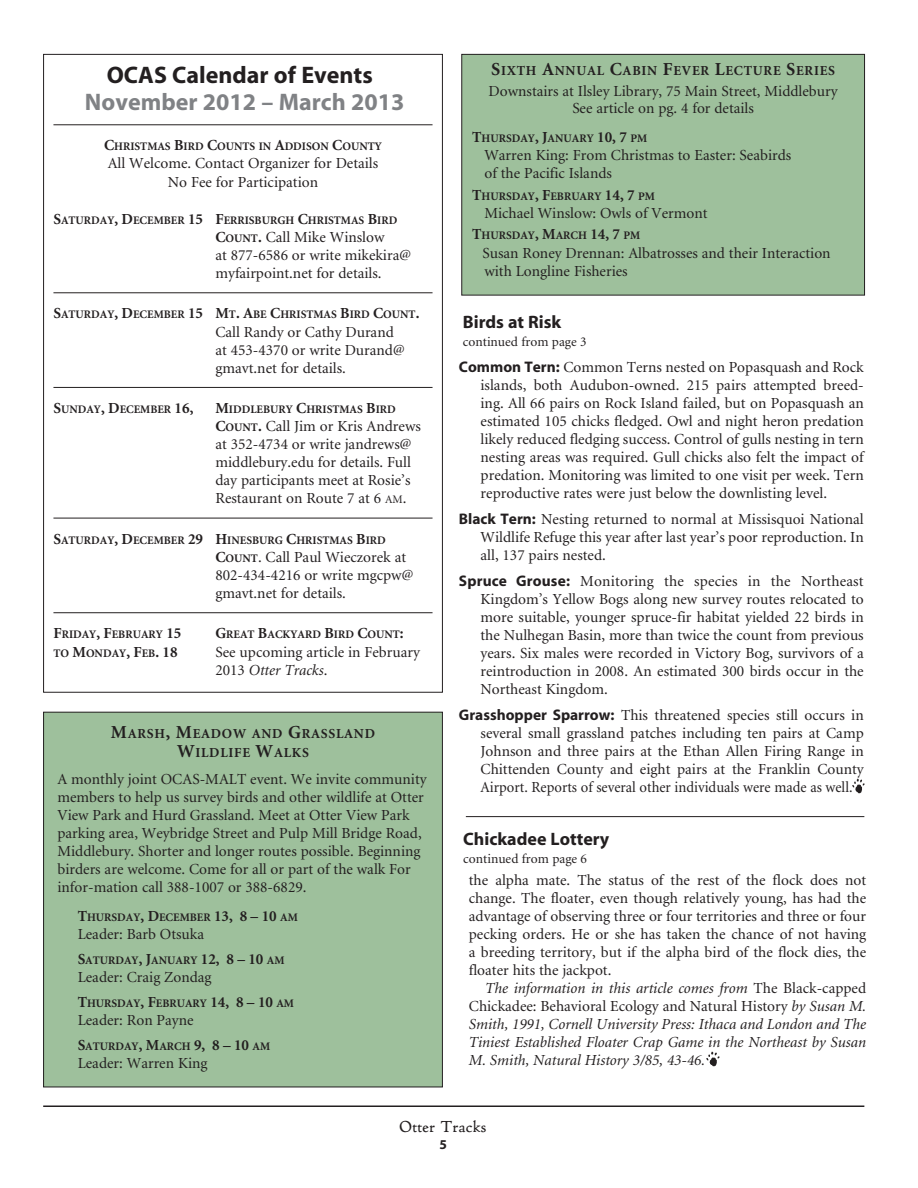
<style>
.page{position:relative;width:918px;height:1188px;background:#fff}
.page>*{position:absolute;margin:0;border:0;box-sizing:border-box;transform-origin:0 0}
.t1{font:700 24px "Myriad";color:#808285}
.t2{font:700 24px "Myriad";color:#231f20}
.t3{font:700 18px "Myriad";color:#231f20}
.t4{font:18px "Cg Cloister";color:#231f20}
.t5{font:15.3px/18px "Minion";color:#231f20}
.t6{font:italic 15.3px/18px "Minion";color:#231f20;text-align:justify}
.t7{font:700 13.8px/19.5px "Minion";letter-spacing:.055em;color:#231f20;text-align:center}
.t8{font:13.5px "Minion";color:#231f20}
.t9{font:700 13.5px "Myriad";color:#231f20}
.t10{font:700 11.55px "Minion";color:#231f20}
.s1{font-size:15.3px}
.s2{font-weight:700}
.s3{font-weight:700;font-size:11.55px}
.s4{font-size:11.55px}
.s5{font-style:italic}
.s6{font-size:18.3px}
.s7{font-family:"Myriad";font-weight:700}
.s8{font-style:normal}
</style>
<div class="page">
<hr style="left:53px;top:124px;width:380px;height:1px;background:#231f20">
<hr style="left:53px;top:292px;width:380px;height:1px;background:#231f20">
<hr style="left:53px;top:387px;width:380px;height:1px;background:#231f20">
<hr style="left:53px;top:518px;width:380px;height:1px;background:#231f20">
<hr style="left:53px;top:612px;width:380px;height:1px;background:#231f20">
<hr style="left:43px;top:1106px;width:821px;height:1px;background:#231f20">
<hr style="left:466px;top:816px;width:398px;height:1px;background:#231f20">
<div style="left:44px;top:712px;width:398px;height:375px;background:#9ec09c"></div>
<div style="left:43px;top:712px;width:400px;height:375px;border:1px solid #231f20"></div>
<div style="left:462px;top:54px;width:403px;height:241px;background:#9ec09c"></div>
<div style="left:461px;top:54px;width:404px;height:242px;border:1px solid #231f20"></div>
<img style="left:707px;top:1052px;width:12px;height:15px">
<img style="left:852px;top:779px;width:13px;height:15px">
<h1 class="t2" style="left:107px;top:63px;width:268px">OCAS Calendar of Events</h1>
<h1 class="t1" style="left:85px;top:89px;width:321px">November 2012 – March 2013</h1>
<p class="t10" style="left:104px;top:141px;width:279px"><span class="s1">C</span>HRISTMAS <span class="s1">B</span>IRD <span class="s1">C</span>OUNTS IN <span class="s1">A</span>DDISON <span class="s1">C</span>OUNTY</p>
<p class="t5" style="left:108px;top:155px;width:272px;line-height:18.5px;text-align:center">All Welcome. Contact Organizer for Details<br>No Fee for Participation</p>
<p class="t10" style="left:53px;top:214px;width:345px"><span class="s1">S</span>ATURDAY<span class="s1">, D</span>ECEMBER <span class="s1">15 F</span>ERRISBURGH <span class="s1">C</span>HRISTMAS <span class="s1">B</span>IRD</p>
<p class="t5" style="left:215px;top:229px;width:197px"><span class="s2">C</span><span class="s3">OUNT</span><span class="s2">.</span> Call Mike Winslow<br>at 877-6586 or write mikekira@ myfairpoint.net for details.</p>
<p class="t10" style="left:53px;top:309px;width:368px"><span class="s1">S</span>ATURDAY<span class="s1">, D</span>ECEMBER <span class="s1">15 M</span>T<span class="s1">. A</span>BE <span class="s1">C</span>HRISTMAS <span class="s1">B</span>IRD <span class="s1">C</span>OUNT<span class="s1">.</span></p>
<p class="t5" style="left:215px;top:324px;width:191px">Call Randy or Cathy Durand at 453-4370 or write Durand@ gmavt.net for details.</p>
<p class="t10" style="left:53px;top:403px;width:344px"><span class="s1">S</span>UNDAY<span class="s1">, D</span>ECEMBER <span class="s1">16, M</span>IDDLEBURY <span class="s1">C</span>HRISTMAS <span class="s1">B</span>IRD</p>
<p class="t5" style="left:215px;top:418px;width:207px"><span class="s2">C</span><span class="s3">OUNT</span><span class="s2">.</span> Call Jim or Kris Andrews at 352-4734 or write jandrews@ middlebury.edu for details. Full day participants meet at Rosie’s<br>Restaurant on Route 7 at 6 <span class="s4">am</span>.</p>
<p class="t10" style="left:53px;top:534px;width:334px"><span class="s1">S</span>ATURDAY<span class="s1">, D</span>ECEMBER <span class="s1">29 H</span> INESBURG <span class="s1">C</span>HRISTMAS <span class="s1">B</span>IRD</p>
<p class="t5" style="left:215px;top:549px;width:199px"><span class="s2">C</span><span class="s3">OUNT</span>. Call Paul Wieczorek at<br>802-434-4216 or write mgcpw@ gmavt.net for details.</p>
<p class="t10" style="left:53px;top:629px;width:153px"><span class="s1">F</span>RIDAY<span class="s1">, F</span>EBRUARY <span class="s1">15 G</span></p>
<p class="t10" style="left:226px;top:629px;width:179px">REAT <span class="s1">B</span>ACKYARD <span class="s1">B</span>IRD <span class="s1">C</span>OUNT<span class="s1">:</span></p>
<p class="t10" style="left:53px;top:647px;width:126px">TO <span class="s1">M</span>ONDAY<span class="s1">, F</span>EB<span class="s1">. 18</span></p>
<p class="t5" style="left:215px;top:643px;width:206px">See upcoming article in February<br>2013 <span class="s5">Otter Tracks</span>.</p>
<p class="t7" style="left:111px;top:724px;width:266px"><span class="s6">M</span>ARSH<span class="s6">, M</span>EADOW AND <span class="s6">G</span>RASSLAND<br><span class="s6">W</span>ILDLIFE <span class="s6">W</span>ALKS</p>
<p class="t5" style="left:57px;top:771px;width:371px">A monthly joint OCAS-MALT event. We invite community members to help us survey birds and other wildlife at Otter View Park and Hurd Grassland. Meet at Otter View Park parking area, Weybridge Street and Pulp Mill Bridge Road, Middlebury. Shorter and longer routes possible. Beginning birders are welcome. Come for all or part of the walk For infor-mation call 388-1007 or 388-6829.</p>
<p class="t10" style="left:78px;top:912px;width:222px"><span class="s1">T</span>HURSDAY<span class="s1">, D</span>ECEMBER <span class="s1">13, 8 – 10</span> AM</p>
<p class="t5" style="left:78px;top:926px;width:128px">Leader: Barb Otsuka</p>
<p class="t10" style="left:78px;top:955px;width:208px"><span class="s1">S</span>ATURDAY<span class="s1">, J</span>ANUARY <span class="s1">12, 8 – 10</span> AM</p>
<p class="t5" style="left:78px;top:969px;width:135px">Leader: Craig Zondag</p>
<p class="t10" style="left:78px;top:998px;width:218px"><span class="s1">T</span>HURSDAY<span class="s1">, F</span>EBRUARY <span class="s1">14, 8 – 10</span> AM</p>
<p class="t5" style="left:78px;top:1012px;width:117px">Leader: Ron Payne</p>
<p class="t10" style="left:78px;top:1041px;width:194px"><span class="s1">S</span>ATURDAY<span class="s1">, M</span>ARCH <span class="s1">9, 8 – 10</span> AM</p>
<p class="t5" style="left:78px;top:1055px;width:131px">Leader: Warren King</p>
<p class="t7" style="left:491px;top:62px;width:345px"><span class="s6">S</span>IXTH <span class="s6">A</span>NNUAL <span class="s6">C</span>ABIN <span class="s6">F</span>EVER <span class="s6">L</span>ECTURE <span class="s6">S</span>ERIES</p>
<p class="t5" style="left:489px;top:84px;width:351px;line-height:16.5px;text-align:center">Downstairs at Ilsley Library, 75 Main Street, Middlebury<br>See article on pg. 4 for details</p>
<p class="t10" style="left:472px;top:132px;width:176px"><span class="s1">T</span>HURSDAY<span class="s1">, J</span>ANUARY <span class="s1">10, 7</span> PM</p>
<p class="t5" style="left:484px;top:147px;width:308px">Warren King: From Christmas to Easter: Seabirds of the Pacific Islands</p>
<p class="t10" style="left:472px;top:190px;width:184px"><span class="s1">T</span>HURSDAY<span class="s1">, F</span>EBRUARY <span class="s1">14, 7</span> PM</p>
<p class="t5" style="left:484px;top:204px;width:225px">Michael Winslow: Owls of Vermont</p>
<p class="t10" style="left:472px;top:230px;width:170px"><span class="s1">T</span>HURSDAY<span class="s1">, M</span>ARCH <span class="s1">14, 7</span> PM</p>
<p class="t5" style="left:482px;top:245px;width:350px">Susan Roney Drennan: Albatrosses and their Interaction with Longline Fisheries</p>
<p class="t3" style="left:463px;top:313px;width:100px">Birds at Risk</p>
<p class="t8" style="left:463px;top:335px;width:125px">continued from page 3</p>
<p class="t5" style="left:481px;top:358px;width:385px;text-align:justify;text-indent:-22px"><span class="s7">Common Tern:</span> Common Terns nested on Popasquash and Rock islands, both Audubon-owned. 215 pairs attempted breed&shy;ing. All 66 pairs on Rock Island failed, but on Popasquash an estimated 105 chicks fledged. Owl and night heron predation likely reduced fledging success. Control of gulls nesting in tern nesting areas was required. Gull chicks also felt the impact of predation. Monitoring was limited to one visit per week. Tern reproductive rates were just below the downlisting level.</p>
<p class="t5" style="left:481px;top:510px;width:385px;text-align:justify;text-indent:-22px"><span class="s7">Black Tern:</span> Nesting returned to normal at Missisquoi National Wildlife Refuge this year after last year’s poor reproduction. In all, 137 pairs nested.</p>
<p class="t5" style="left:481px;top:572px;width:385px;text-align:justify;text-indent:-22px"><span class="s7">Spruce Grouse:</span> Monitoring the species in the Northeast Kingdom’s Yellow Bogs along new survey routes relocated to more suitable, younger spruce-fir habitat yielded 22 birds in the Nulhegan Basin, more than twice the count from previous years. Six males were recorded in Victory Bog, survivors of a reintroduction in 2008. An estimated 300 birds occur in the Northeast Kingdom.</p>
<p class="t5" style="left:481px;top:706px;width:385px;text-align:justify;text-indent:-22px"><span class="s7">Grasshopper Sparrow:</span> This threatened species still occurs in several small grassland patches including ten pairs at Camp Johnson and three pairs at the Ethan Allen Firing Range in Chittenden County and eight pairs at the Franklin County Airport. Reports of several other individuals were made as well.</p>
<p class="t3" style="left:463px;top:830px;width:147px">Chickadee Lottery</p>
<p class="t8" style="left:463px;top:852px;width:125px">continued from page 6</p>
<p class="t5" style="left:469px;top:872px;width:399px;text-align:justify">the alpha mate. The status of the rest of the flock does not change. The floater, even though relatively young, has had the advantage of observing three or four territories and three or four pecking orders. He or she has taken the chance of not having a breeding territory, but if the alpha bird of the flock dies, the floater hits the jackpot.</p>
<p class="t6" style="left:469px;top:980px;width:399px;text-indent:16px">The information in this article comes from <span class="s8">The Black-capped Chickadee: Behavioral Ecology and Natural History</span> by Susan M.<br>Smith, 1991, Cornell University Press: Ithaca and London and The Tiniest Established Floater Crap Game in the Northeast by Susan M. Smith, Natural History 3/85, 43-46.</p>
<p class="t4" style="left:399px;top:1115px;width:89px">Otter Tracks</p>
<p class="t9" style="left:439px;top:1137px;width:9px">5</p>
</div>
